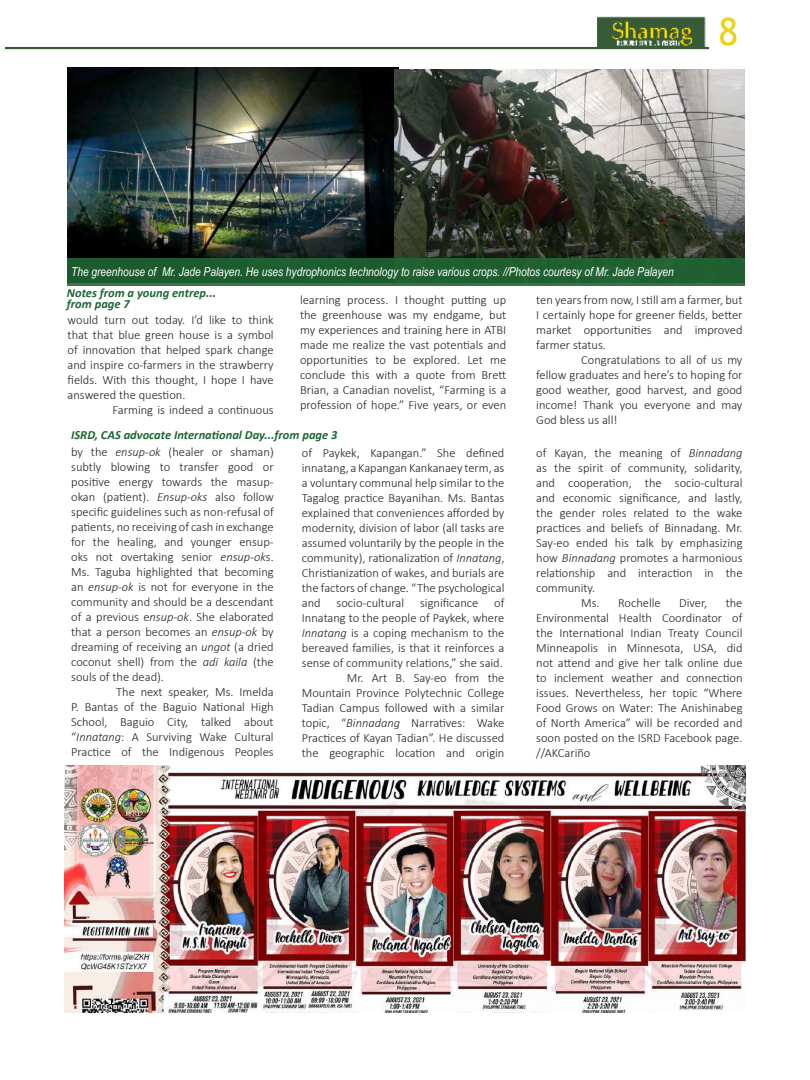
<style>
.page{position:relative;width:810px;height:1080px;background:#fff}
.page>*{position:absolute;margin:0;border:0;box-sizing:border-box;transform-origin:0 0}
.t1{font:37.5px "Trebuchet MS";color:#ecd215}
.t2{font:300 12.5px/15px "Calibri";color:#231f20;text-align:justify}
.t3{font:italic 700 12.5px/11.2px "Calibri";color:#1f6633}
.t4{font:italic 12.38px "Arial Narrow";color:#fff}
.s1{font-style:italic}
</style>
<div class="page">
<img style="left:6px;top:16px;width:703px;height:34px">
<img style="left:68px;top:68px;width:331px;height:191px">
<img style="left:395px;top:70px;width:350px;height:189px">
<svg style="left:68px;top:259px;width:677px;height:27px;background:#206032"></svg>
<img style="left:65px;top:766px;width:680px;height:246px">
<h1 class="t1" style="left:718px;top:8px;width:21px">8</h1>
<p class="t4" style="left:71px;top:263px;width:604px">The greenhouse of Mr. Jade Palayen. He uses hydrophonics technology to raise various crops. //Photos courtesy of Mr. Jade Palayen</p>
<p class="t2" style="left:68px;top:313px;width:208px">would turn out today. I’d like to think that that blue green house is a symbol of innovation that helped spark change and inspire co-farmers in the strawberry fields. With this thought, I hope I have answered the question.</p>
<p class="t2" style="left:113px;top:403px;width:163px">Farming is indeed a continuous</p>
<p class="t2" style="left:302px;top:445px;width:204px">of Paykek, Kapangan.” She defined innatang, a Kapangan Kankanaey term, as a voluntary communal help similar to the Tagalog practice Bayanihan. Ms. Bantas explained that conveniences afforded by modernity, division of labor (all tasks are assumed voluntarily by the people in the community), rationalization of <span class="s1">Innatang</span>, Christianization of wakes, and burials are the factors of change. “The psychological and</p>
<p class="t3" style="left:67px;top:287px;width:151px">Notes from a young entrep... from page 7</p>
<p class="t2" style="left:536px;top:292px;width:208px">ten years from now, I still am a farmer, but I certainly hope for greener fields, better market opportunities and improved farmer status.</p>
<p class="t2" style="left:536px;top:352px;width:208px;text-indent:45px">Congratulations to all of us my fellow graduates and here’s to hoping for good weather, good harvest, and good income! Thank you everyone and may God bless us all!</p>
<p class="t2" style="left:300px;top:292px;width:208px">learning process. I thought putting up the greenhouse was my endgame, but my experiences and training here in ATBI made me realize the vast potentials and opportunities to be explored. Let me conclude this with a quote from Brett Brian, a Canadian novelist, “Farming is a profession of hope.” Five years, or even</p>
<p class="t3" style="left:71px;top:428px;width:268px">ISRD, CAS advocate International Day...from page 3</p>
<p class="t2" style="left:71px;top:445px;width:204px">by the <span class="s1">ensup-ok</span> (healer or shaman) subtly blowing to transfer good or positive energy towards the masup&shy;okan (patient). <span class="s1">Ensup-oks</span> also follow specific guidelines such as non-refusal of patients, no receiving of cash in exchange for the healing, and younger ensup&shy;oks not overtaking senior <span class="s1">ensup-ok</span>s.<br>Ms. Taguba highlighted that becoming an <span class="s1">ensup-ok</span> is not for everyone in the community and should be a descendant of a previous e<span class="s1">nsup-ok</span>. She elaborated that a person becomes an <span class="s1">ensup-ok</span> by dreaming of receiving an <span class="s1">ungot</span> (a dried coconut shell) from the <span class="s1">adi kaila</span> (the souls of the dead).</p>
<p class="t2" style="left:71px;top:685px;width:204px;text-indent:45px">The next speaker, Ms. Imelda P. Bantas of the Baguio National High School, Baguio City, talked about “<span class="s1">Innatang</span>: A Surviving Wake Cultural Practice of the Indigenous Peoples</p>
<p class="t2" style="left:536px;top:445px;width:208px">of Kayan, the meaning of <span class="s1">Binnadang</span></p>
<p class="t2" style="left:536px;top:460px;width:208px">as the spirit of community, solidarity,</p>
<p class="t2" style="left:536px;top:475px;width:208px">and cooperation, the socio-cultural</p>
<p class="t2" style="left:536px;top:490px;width:208px">and economic significance, and lastly,</p>
<p class="t2" style="left:536px;top:505px;width:208px">the gender roles related to the wake</p>
<p class="t2" style="left:536px;top:520px;width:208px">practices and beliefs of Binnadang. Mr.</p>
<p class="t2" style="left:536px;top:535px;width:208px">Say-eo ended his talk by emphasizing</p>
<p class="t2" style="left:536px;top:550px;width:208px">how <span class="s1">Binnadang</span> promotes a harmonious</p>
<p class="t2" style="left:536px;top:565px;width:208px">relationship and interaction in the</p>
<p class="t2" style="left:536px;top:580px;width:61px">community.</p>
<p class="t2" style="left:581px;top:595px;width:81px">Ms. Rochelle</p>
<p class="t2" style="left:679px;top:595px;width:30px">Diver,</p>
<p class="t2" style="left:302px;top:595px;width:204px;text-align:right">of<br>Innatang to the people of Paykek, where <span class="s1">Innatang</span> is a coping mechanism to the bereaved families, is that it reinforces a sense of community relations,” she said.<br>Mr. Art B. Say-eo from the Mountain Province Polytechnic College Tadian Campus followed with a similar topic, “<span class="s1">Binnadang</span> Narratives: Wake Practices of Kayan Tadian”. He discussed the geographic location and origin</p>
<p class="t2" style="left:337px;top:595px;width:69px">socio-cultural</p>
<p class="t2" style="left:420px;top:595px;width:60px">significance</p>
<p class="t2" style="left:536px;top:595px;width:208px;text-indent:189px">the Environmental Health Coordinator of the International Indian Treaty Council Minneapolis in Minnesota, USA, did not attend and give her talk online due to inclement weather and connection issues. Nevertheless, her topic “Where Food Grows on Water: The Anishinabeg of North America” will be recorded and soon posted on the ISRD Facebook page. //AKCariño</p>
</div>
